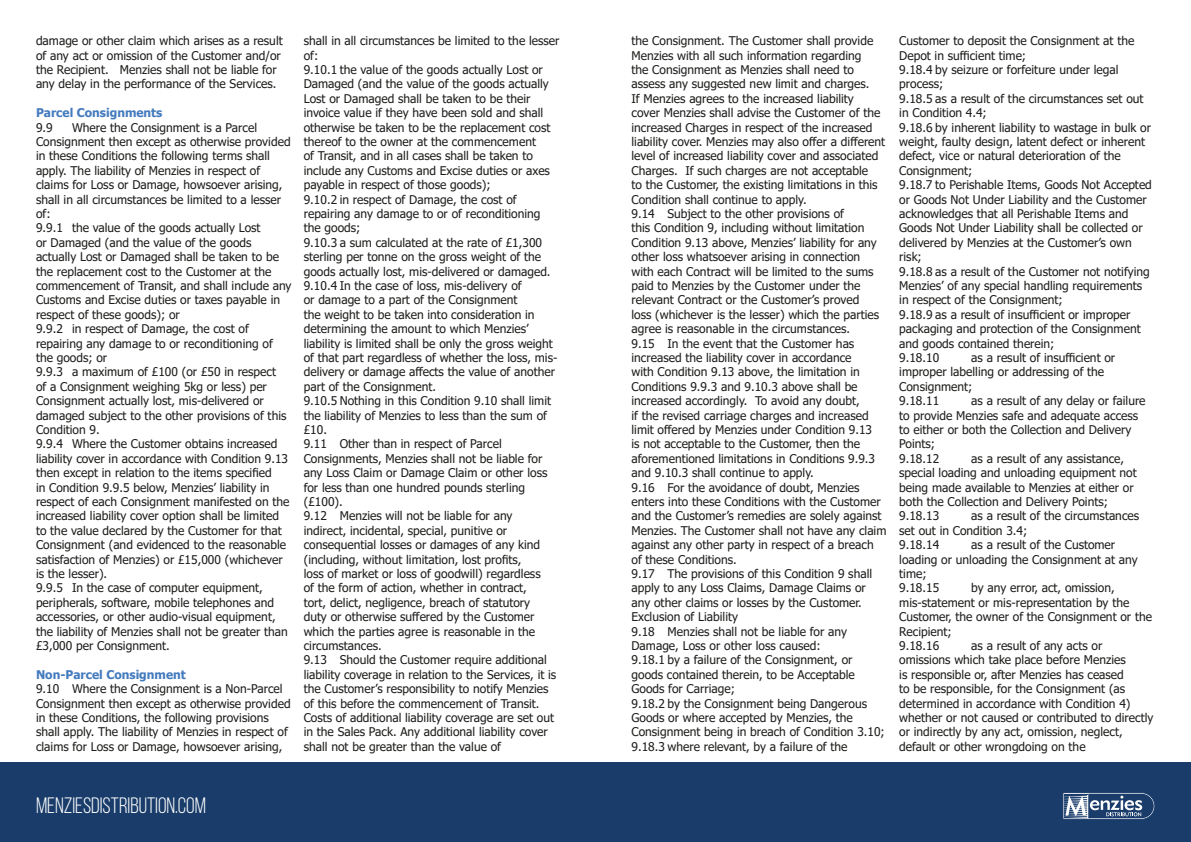
<style>
.page{position:relative;width:1191px;height:842px;background:#fff}
.page>*{position:absolute;margin:0;border:0;box-sizing:border-box;transform-origin:0 0}
.t1{font:22.3px "Bebas Neue";color:#fff}
.t2{font:12px/14.4px "Tahoma";color:#1d1d1b}
.t3{font:700 12px "Tahoma";color:#447bbe}
</style>
<div class="page">
<div style="left:0;top:762px;width:1191px;height:80px;background:#193c6a"></div>
<svg style="left:1063px;top:792px;width:92px;height:27px"></svg>
<p class="t2" style="left:36px;top:34px;width:248px">damage or other claim which arises as a result of any act or omission of the Customer and/or the Recipient. Menzies shall not be liable for any delay in the performance of the Services.</p>
<p class="t3" style="left:36px;top:104px;width:128px">Parcel Consignments</p>
<p class="t2" style="left:36px;top:121px;width:18px">9.9</p>
<p class="t2" style="left:36px;top:121px;width:256px;text-indent:36px">Where the Consignment is a Parcel Consignment then except as otherwise provided in these Conditions the following terms shall apply. The liability of Menzies in respect of claims for Loss or Damage, howsoever arising, shall in all circumstances be limited to a lesser of:</p>
<p class="t2" style="left:36px;top:221px;width:257px">9.9.1 the value of the goods actually Lost<br>or Damaged (and the value of the goods actually Lost or Damaged shall be taken to be the replacement cost to the Customer at the commencement of Transit, and shall include any Customs and Excise duties or taxes payable in respect of these goods); or</p>
<p class="t2" style="left:36px;top:322px;width:238px">9.9.2 in respect of Damage, the cost of repairing any damage to or reconditioning of the goods; or</p>
<p class="t2" style="left:36px;top:365px;width:252px">9.9.3 a maximum of £100 (or £50 in respect of a Consignment weighing 5kg or less) per Consignment actually lost, mis-delivered or damaged subject to the other provisions of this Condition 9.</p>
<p class="t2" style="left:36px;top:437px;width:255px">9.9.4 Where the Customer obtains increased liability cover in accordance with Condition 9.13 then except in relation to the items specified<br>in Condition 9.9.5 below, Menzies’ liability in respect of each Consignment manifested on the increased liability cover option shall be limited to the value declared by the Customer for that Consignment (and evidenced to the reasonable satisfaction of Menzies) or £15,000 (whichever is the lesser).</p>
<p class="t2" style="left:36px;top:581px;width:253px">9.9.5 In the case of computer equipment, peripherals, software, mobile telephones and accessories, or other audio-visual equipment, the liability of Menzies shall not be greater than £3,000 per Consignment.</p>
<p class="t3" style="left:36px;top:666px;width:151px">Non-Parcel Consignment</p>
<p class="t2" style="left:36px;top:682px;width:256px">9.10 Where the Consignment is a Non-Parcel Consignment then except as otherwise provided in these Conditions, the following provisions shall apply. The liability of Menzies in respect of claims for Loss or Damage, howsoever arising,</p>
<p class="t2" style="left:304px;top:34px;width:257px">shall in all circumstances be limited to the lesser of:</p>
<p class="t2" style="left:304px;top:63px;width:248px">9.10.1 the value of the goods actually Lost or Damaged (and the value of the goods actually Lost or Damaged shall be taken to be their invoice value if they have been sold and shall otherwise be taken to be the replacement cost thereof to the owner at the commencement<br>of Transit, and in all cases shall be taken to include any Customs and Excise duties or axes payable in respect of those goods);</p>
<p class="t2" style="left:304px;top:193px;width:238px">9.10.2 in respect of Damage, the cost of repairing any damage to or of reconditioning the goods;</p>
<p class="t2" style="left:304px;top:236px;width:248px">9.10.3 a sum calculated at the rate of £1,300 sterling per tonne on the gross weight of the goods actually lost, mis-delivered or damaged.</p>
<p class="t2" style="left:304px;top:279px;width:255px">9.10.4 In the case of loss, mis-delivery of<br>or damage to a part of the Consignment<br>the weight to be taken into consideration in determining the amount to which Menzies’ liability is limited shall be only the gross weight of that part regardless of whether the loss, mis&shy;delivery or damage affects the value of another part of the Consignment.</p>
<p class="t2" style="left:304px;top:394px;width:249px">9.10.5 Nothing in this Condition 9.10 shall limit the liability of Menzies to less than the sum of £10.</p>
<p class="t2" style="left:304px;top:437px;width:245px">9.11 Other than in respect of Parcel Consignments, Menzies shall not be liable for any Loss Claim or Damage Claim or other loss for less than one hundred pounds sterling (£100).</p>
<p class="t2" style="left:304px;top:509px;width:238px">9.12 Menzies will not be liable for any indirect, incidental, special, punitive or consequential losses or damages of any kind (including, without limitation, lost profits, loss of market or loss of goodwill) regardless of the form of action, whether in contract, tort, delict, negligence, breach of statutory duty or otherwise suffered by the Customer which the parties agree is reasonable in the circumstances.</p>
<p class="t2" style="left:304px;top:653px;width:254px">9.13 Should the Customer require additional liability coverage in relation to the Services, it is the Customer’s responsibility to notify Menzies of this before the commencement of Transit.<br>Costs of additional liability coverage are set out in the Sales Pack. Any additional liability cover shall not be greater than the value of</p>
<p class="t1" style="left:36px;top:793px;width:171px">MENZIESDISTRIBUTION.COM</p>
<p class="t2" style="left:631px;top:34px;width:255px">the Consignment. The Customer shall provide Menzies with all such information regarding<br>the Consignment as Menzies shall need to assess any suggested new limit and charges.<br>If Menzies agrees to the increased liability cover Menzies shall advise the Customer of the increased Charges in respect of the increased liability cover. Menzies may also offer a different level of increased liability cover and associated Charges. If such charges are not acceptable<br>to the Customer, the existing limitations in this Condition shall continue to apply.</p>
<p class="t2" style="left:631px;top:207px;width:249px">9.14 Subject to the other provisions of<br>this Condition 9, including without limitation Condition 9.13 above, Menzies’ liability for any other loss whatsoever arising in connection with each Contract will be limited to the sums paid to Menzies by the Customer under the relevant Contract or the Customer’s proved loss (whichever is the lesser) which the parties agree is reasonable in the circumstances.</p>
<p class="t2" style="left:631px;top:337px;width:245px">9.15 In the event that the Customer has increased the liability cover in accordance with Condition 9.13 above, the limitation in Conditions 9.9.3 and 9.10.3 above shall be increased accordingly. To avoid any doubt,<br>if the revised carriage charges and increased limit offered by Menzies under Condition 9.13 is not acceptable to the Customer, then the aforementioned limitations in Conditions 9.9.3 and 9.10.3 shall continue to apply.</p>
<p class="t2" style="left:631px;top:481px;width:256px">9.16 For the avoidance of doubt, Menzies enters into these Conditions with the Customer and the Customer’s remedies are solely against Menzies. The Customer shall not have any claim against any other party in respect of a breach of these Conditions.</p>
<p class="t2" style="left:631px;top:567px;width:242px">9.17 The provisions of this Condition 9 shall apply to any Loss Claims, Damage Claims or any other claims or losses by the Customer.</p>
<p class="t2" style="left:631px;top:610px;width:108px">Exclusion of Liability</p>
<p class="t2" style="left:631px;top:625px;width:217px">9.18 Menzies shall not be liable for any<br>Damage, Loss or other loss caused:</p>
<p class="t2" style="left:631px;top:653px;width:225px">9.18.1 by a failure of the Consignment, or goods contained therein, to be Acceptable<br>Goods for Carriage;</p>
<p class="t2" style="left:631px;top:697px;width:255px">9.18.2 by the Consignment being Dangerous<br>Goods or where accepted by Menzies, the<br>Consignment being in breach of Condition 3.10;</p>
<p class="t2" style="left:631px;top:740px;width:217px">9.18.3 where relevant, by a failure of the</p>
<p class="t2" style="left:899px;top:34px;width:237px">Customer to deposit the Consignment at the<br>Depot in sufficient time;</p>
<p class="t2" style="left:899px;top:63px;width:221px">9.18.4 by seizure or forfeiture under legal process;</p>
<p class="t2" style="left:899px;top:92px;width:246px">9.18.5 as a result of the circumstances set out in Condition 4.4;</p>
<p class="t2" style="left:899px;top:121px;width:253px">9.18.6 by inherent liability to wastage in bulk or weight, faulty design, latent defect or inherent defect, vice or natural deterioration of the Consignment;</p>
<p class="t2" style="left:899px;top:178px;width:254px">9.18.7 to Perishable Items, Goods Not Accepted or Goods Not Under Liability and the Customer acknowledges that all Perishable Items and Goods Not Under Liability shall be collected or delivered by Menzies at the Customer’s own risk;</p>
<p class="t2" style="left:899px;top:265px;width:252px">9.18.8 as a result of the Customer not notifying<br>Menzies’ of any special handling requirements in respect of the Consignment;</p>
<p class="t2" style="left:899px;top:308px;width:243px">9.18.9 as a result of insufficient or improper packaging and protection of the Consignment and goods contained therein;</p>
<p class="t2" style="left:899px;top:351px;width:42px">9.18.10</p>
<p class="t2" style="left:899px;top:351px;width:217px;text-indent:72px">as a result of insufficient or improper labelling or addressing of the<br>Consignment;</p>
<p class="t2" style="left:899px;top:394px;width:42px">9.18.11</p>
<p class="t2" style="left:899px;top:394px;width:248px;text-indent:72px">as a result of any delay or failure to provide Menzies safe and adequate access to either or both the Collection and Delivery<br>Points;</p>
<p class="t2" style="left:899px;top:452px;width:42px">9.18.12</p>
<p class="t2" style="left:899px;top:452px;width:239px;text-indent:72px">as a result of any assistance, special loading and unloading equipment not being made available to Menzies at either or both the Collection and Delivery Points;</p>
<p class="t2" style="left:899px;top:509px;width:42px">9.18.13</p>
<p class="t2" style="left:899px;top:509px;width:241px;text-indent:72px">as a result of the circumstances set out in Condition 3.4;</p>
<p class="t2" style="left:899px;top:538px;width:42px">9.18.14</p>
<p class="t2" style="left:899px;top:538px;width:240px;text-indent:72px">as a result of the Customer loading or unloading the Consignment at any time;</p>
<p class="t2" style="left:899px;top:581px;width:42px">9.18.15</p>
<p class="t2" style="left:899px;top:581px;width:254px;text-indent:72px">by any error, act, omission, mis-statement or mis-representation by the<br>Customer, the owner of the Consignment or the<br>Recipient;</p>
<p class="t2" style="left:899px;top:639px;width:42px">9.18.16</p>
<p class="t2" style="left:899px;top:639px;width:256px;text-indent:72px">as a result of any acts or omissions which take place before Menzies<br>is responsible or, after Menzies has ceased<br>to be responsible, for the Consignment (as determined in accordance with Condition 4) whether or not caused or contributed to directly or indirectly by any act, omission, neglect, default or other wrongdoing on the</p>
</div>
